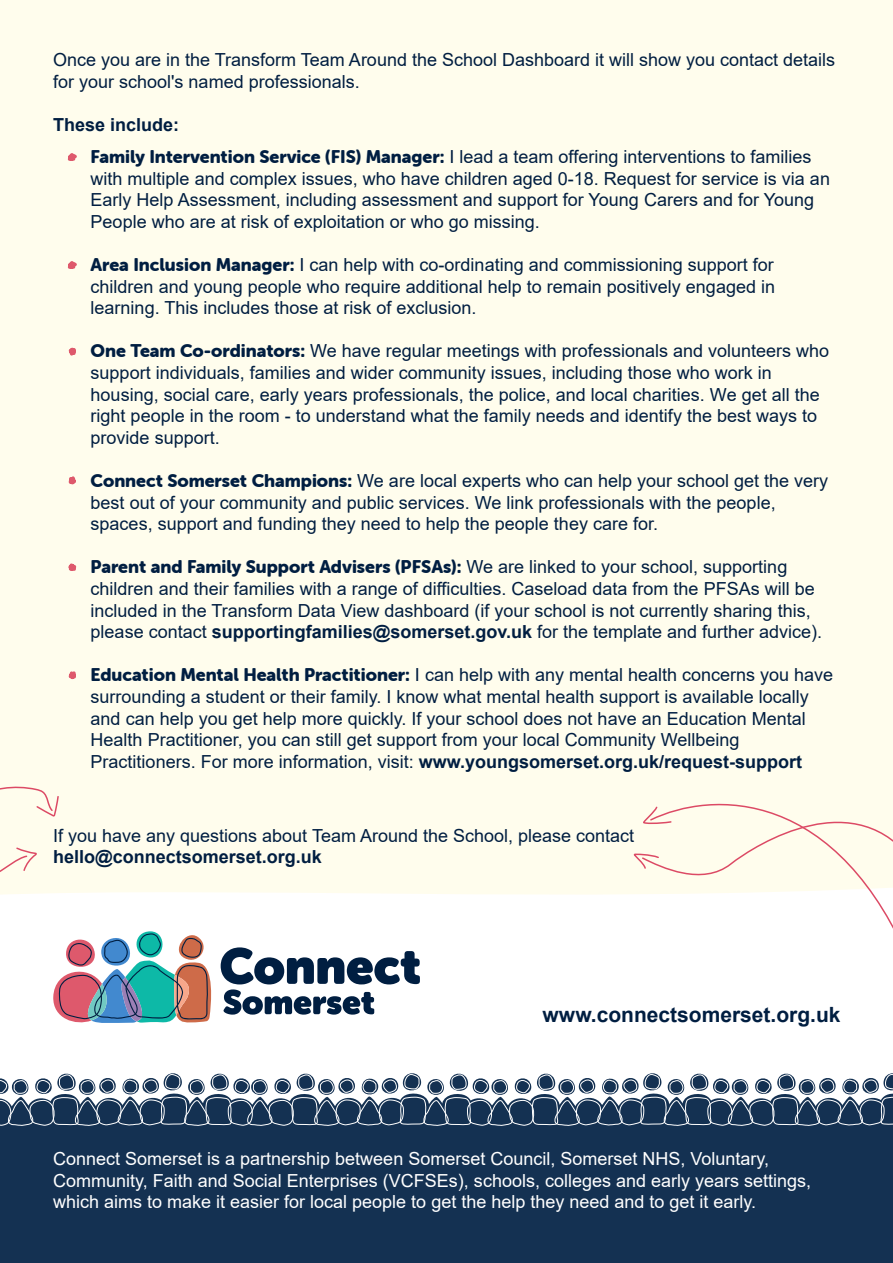
<style>
.page{position:relative;width:893px;height:1263px;background:#fff}
.page>*{position:absolute;margin:0;border:0;box-sizing:border-box;transform-origin:0 0}
.t1{font:700 21px "Arial";color:#001e41}
.t2{font:18px/21.6px "Arial";color:#001e41}
.t3{font:18px/21.6px "Arial";color:#fff}
.t4{font:18px "Museo Sans Rounded 900";color:#001e41}
.t5{font:700 18px "Arial";color:#001e41}
.s1{font-family:"Museo Sans Rounded 900"}
.s2{font-family:"Arial"}
.s3{font-weight:700}
</style>
<div class="page">
<div style="left:0;top:0;width:893px;height:895px;background:#fffded"></div>
<svg style="left:67px;top:339px;width:11px;height:25px"></svg>
<div style="left:67px;top:468px;width:24px;height:116px;background:#fffded"></div>
<svg style="left:67px;top:654px;width:20px;height:63px"></svg>
<svg style="left:66px;top:258px;width:34px;height:29px"></svg>
<div style="left:0;top:1132px;width:893px;height:131px;background:#143152"></div>
<svg style="left:0;top:1073px;width:893px;height:59px"></svg>
<svg style="left:53px;top:931px;width:159px;height:92px"></svg>
<svg style="left:221px;top:947px;width:199px;height:68px"></svg>
<svg style="left:0;top:785px;width:60px;height:33px;background:#fceee2"></svg>
<svg style="left:0;top:846px;width:38px;height:32px"></svg>
<svg style="left:649px;top:888px;width:244px;height:41px"></svg>
<div style="left:634px;top:782px;width:259px;height:106px;background:#fffded"></div>
<svg style="left:66px;top:150px;width:34px;height:29px"></svg>
<p class="t2" style="left:53px;top:49px;width:784px">Once you are in the Transform Team Around the School Dashboard it will show you contact details for your school's named professionals.</p>
<p class="t5" style="left:53px;top:112px;width:128px">These include:</p>
<p class="t2" style="left:91px;top:146px;width:741px"><span class="s1">Family Intervention Service (FIS) Manager:</span> I lead a team offering interventions to families with multiple and complex issues, who have children aged 0-18. Request for service is via an Early Help Assessment, including assessment and support for Young Carers and for Young People who are at risk of exploitation or who go missing.</p>
<p class="t2" style="left:91px;top:254px;width:686px;text-align:justify"><span class="s1">Area Inclusion Manager:</span> I can help with co-ordinating and commissioning support for children and young people who require additional help to remain positively engaged in learning. This includes those at risk of exclusion.</p>
<p class="t2" style="left:91px;top:340px;width:740px"><span class="s1">One Team Co-ordinators:</span> We have regular meetings with professionals and volunteers who support individuals, families and wider community issues, including those who work in housing, social care, early years professionals, the police, and local charities. We get all the right people in the room - to understand what the family needs and identify the best ways to provide support.</p>
<p class="t2" style="left:91px;top:470px;width:739px"><span class="s1">Connect Somerset Champions:</span> We are local experts who can help your school get the very best out of your community and public services. We link professionals with the people, spaces, support and funding they need to help the people they care for.</p>
<p class="t4" style="left:91px;top:557px;width:698px">Parent and Family Support Advisers (PFSAs): <span class="s2">We are linked to your school, supporting</span></p>
<p class="t2" style="left:91px;top:578px;width:733px">children and their families with a range of difficulties. Caseload data from the PFSAs will be included in the Transform Data View dashboard (if your school is not currently sharing this, please contact <span class="s3">supportingfamilies@somerset.gov.uk</span> for the template and further advice).</p>
<p class="t2" style="left:91px;top:664px;width:744px"><span class="s1">Education Mental Health Practitioner:</span> I can help with any mental health concerns you have surrounding a student or their family. I know what mental health support is available locally and can help you get help more quickly. If your school does not have an Education Mental Health Practitioner, you can still get support from your local Community Wellbeing Practitioners. For more information, visit: <span class="s3">www.youngsomerset.org.uk/request-support</span></p>
<p class="t2" style="left:53px;top:824px;width:583px">If you have any questions about Team Around the School, please contact</p>
<p class="t5" style="left:53px;top:844px;width:270px">hello@connectsomerset.org.uk</p>
<p class="t1" style="left:543px;top:1000px;width:299px">www.connectsomerset.org.uk</p>
<p class="t3" style="left:53px;top:1148px;width:759px">Connect Somerset is a partnership between Somerset Council, Somerset NHS, Voluntary,<br>Community, Faith and Social Enterprises (VCFSEs), schools, colleges and early years settings, which aims to make it easier for local people to get the help they need and to get it early.</p>
</div>
